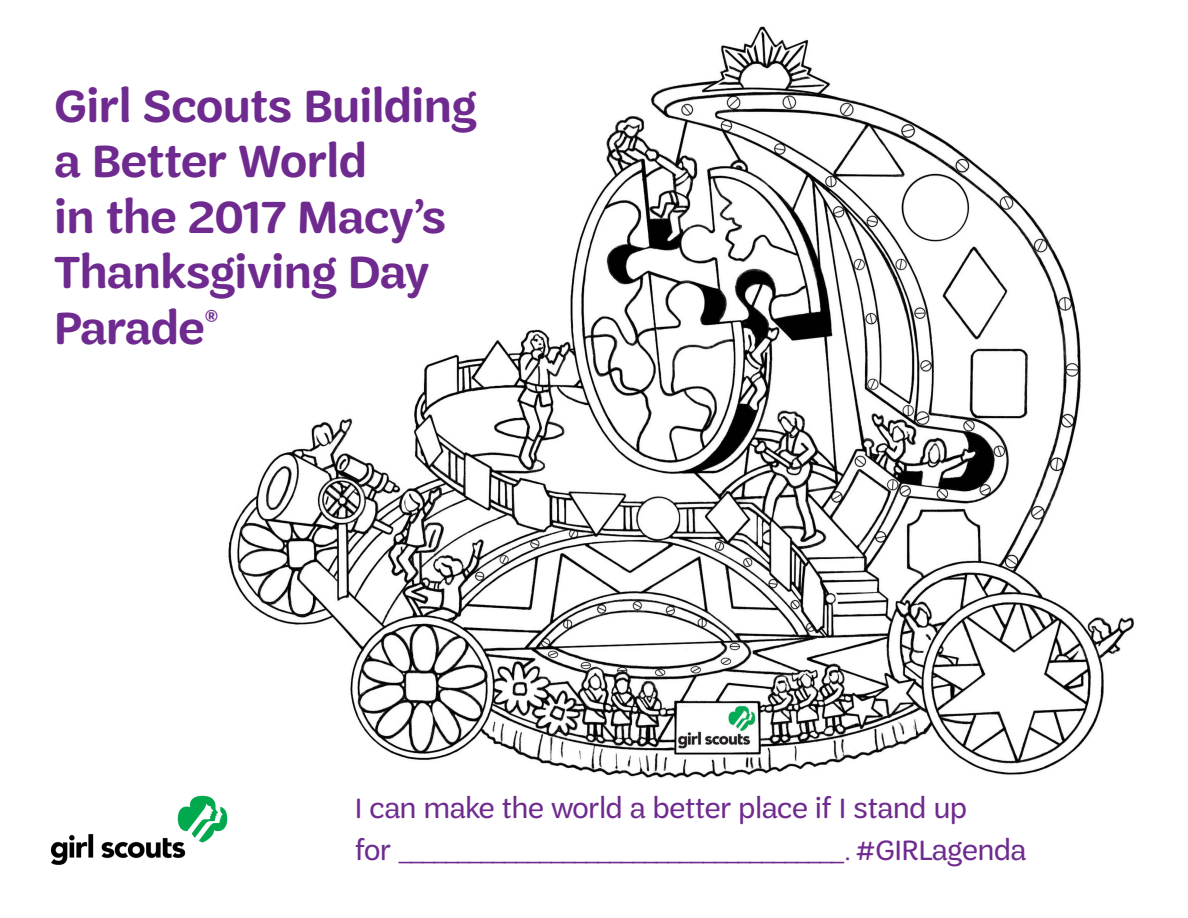
<style>
.page{position:relative;width:1188px;height:918px;background:#fff}
.page>*{position:absolute;margin:0;border:0;box-sizing:border-box;transform-origin:0 0}
.t1{font:600 48px/55.5px "Trefoil Sans";color:#6e2a8e}
.t2{font:30px "Trefoil Sans";color:#6e2a8e}
.t3{font:300 27px "Trefoil Sans";color:#6e2a8e}
.s1{font-weight:400;font-size:30px}
</style>
<div class="page">
<img style="left:228px;top:26px;width:906px;height:752px">
<img style="left:51px;top:691px;width:228px;height:174px">
<p class="t1" style="left:54px;top:78px;width:424px">Girl Scouts Building a Better World<br>in the 2017 Macy’s<br>Thanksgiving Day<br>Parade<sup>®</sup></p>
<p class="t2" style="left:355px;top:792px;width:613px">I can make the world a better place if I stand up</p>
<p class="t3" style="left:355px;top:837px;width:673px"><span class="s1">for</span> ______________________________________. <span class="s1">#GIRLagenda</span></p>
</div>
